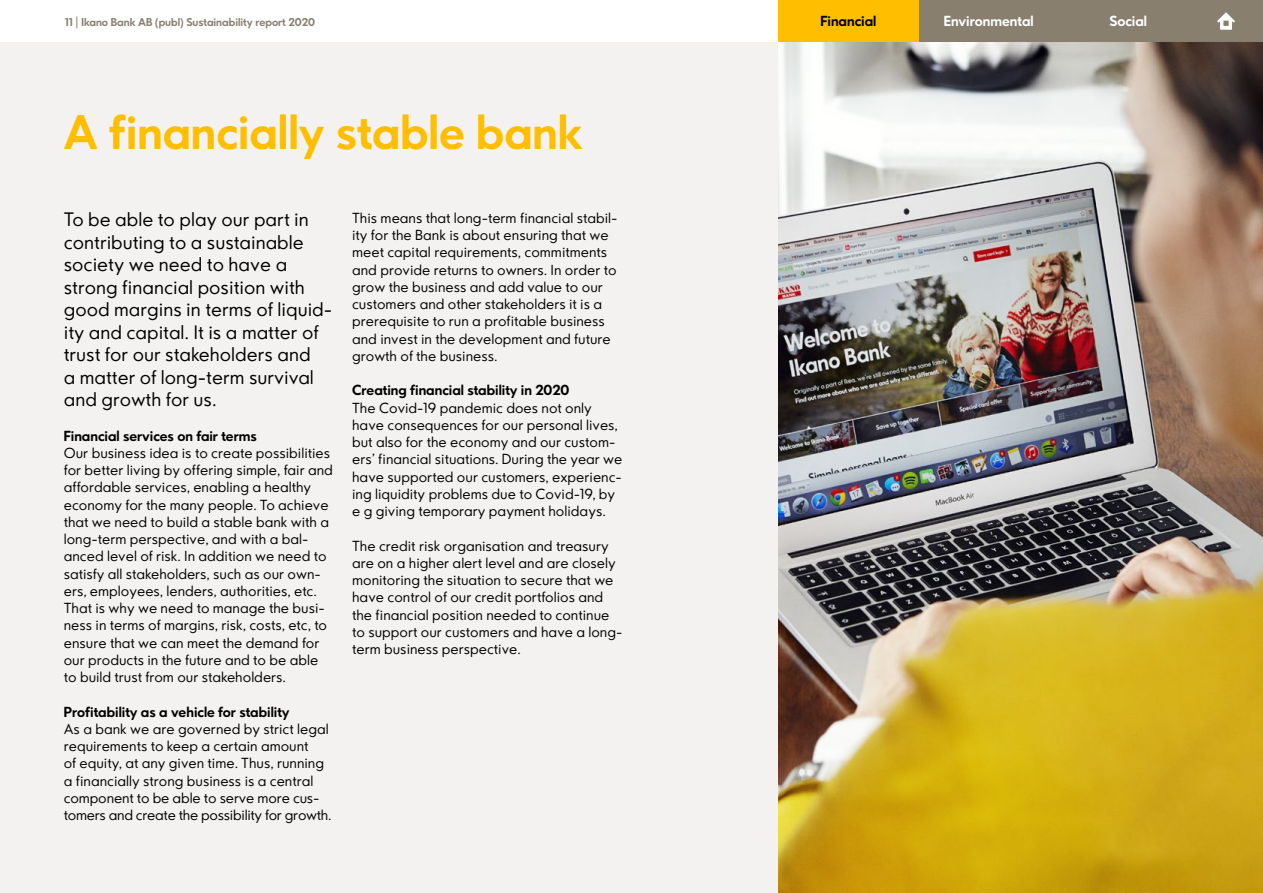
<style>
.page{position:relative;width:1263px;height:893px;background:#fff}
.page>*{position:absolute;margin:0;border:0;box-sizing:border-box;transform-origin:0 0}
.t1{font:700 45px "Ikano Sans";color:#ffbe00}
.t2{font:18px/22.5px "Ikano Sans";color:#000}
.t3{font:13.5px/17.2px "Ikano Sans";color:#000}
.t4{font:700 13.5px "Ikano Sans";color:#000}
.t5{font:700 13.5px "Ikano Sans";color:#fff}
.t6{font:700 10.5px "Ikano Sans";color:#887f6f}
</style>
<div class="page">
<div style="left:0;top:43px;width:1263px;height:850px;background:#f3f2f1"></div>
<div style="left:778px;top:0;width:485px;height:42px;background:#887f6f"></div>
<div style="left:778px;top:0;width:140px;height:42px;background:#ffbe00"></div>
<img style="left:778px;top:43px;width:485px;height:850px">
<svg style="left:1217px;top:12px;width:18px;height:18px"></svg>
<p class="t6" style="left:65px;top:15px;width:251px">11 | Ikano Bank AB (publ) Sustainability report 2020</p>
<p class="t4" style="left:820px;top:12px;width:57px">Financial</p>
<p class="t5" style="left:944px;top:12px;width:92px">Environmental</p>
<p class="t5" style="left:1109px;top:12px;width:39px">Social</p>
<h1 class="t1" style="left:64px;top:103px;width:521px">A financially stable bank</h1>
<p class="t2" style="left:64px;top:208px;width:270px">To be able to play our part in contributing to a sustainable society we need to have a strong financial position with good margins in terms of liquid&shy;ity and capital. It is a matter of trust for our stakeholders and<br>a matter of long-term survival and growth for us.</p>
<p class="t4" style="left:64px;top:427px;width:195px">Financial services on fair terms</p>
<p class="t3" style="left:64px;top:444px;width:271px">Our business idea is to create possibilities for better living by offering simple, fair and affordable services, enabling a healthy economy for the many people. To achieve that we need to build a stable bank with a long-term perspective, and with a bal&shy;anced level of risk. In addition we need to satisfy all stakeholders, such as our own&shy;ers, employees, lenders, authorities, etc.<br>That is why we need to manage the busi&shy;ness in terms of margins, risk, costs, etc, to ensure that we can meet the demand for our products in the future and to be able to build trust from our stakeholders.</p>
<p class="t4" style="left:64px;top:703px;width:227px">Profitability as a vehicle for stability</p>
<p class="t3" style="left:64px;top:720px;width:269px">As a bank we are governed by strict legal requirements to keep a certain amount<br>of equity, at any given time. Thus, running a financially strong business is a central component to be able to serve more cus&shy;tomers and create the possibility for growth.</p>
<p class="t3" style="left:352px;top:209px;width:267px">This means that long-term financial stabil&shy;ity for the Bank is about ensuring that we meet capital requirements, commitments and provide returns to owners. In order to grow the business and add value to our customers and other stakeholders it is a prerequisite to run a profitable business and invest in the development and future growth of the business.</p>
<p class="t4" style="left:352px;top:382px;width:219px">Creating financial stability in 2020</p>
<p class="t3" style="left:352px;top:399px;width:272px">The Covid-19 pandemic does not only have consequences for our personal lives, but also for the economy and our custom&shy;ers’ financial situations. During the year we have supported our customers, experienc&shy;ing liquidity problems due to Covid-19, by e g giving temporary payment holidays.</p>
<p class="t3" style="left:352px;top:537px;width:272px">The credit risk organisation and treasury are on a higher alert level and are closely monitoring the situation to secure that we have control of our credit portfolios and the financial position needed to continue to support our customers and have a long&shy;term business perspective.</p>
</div>
